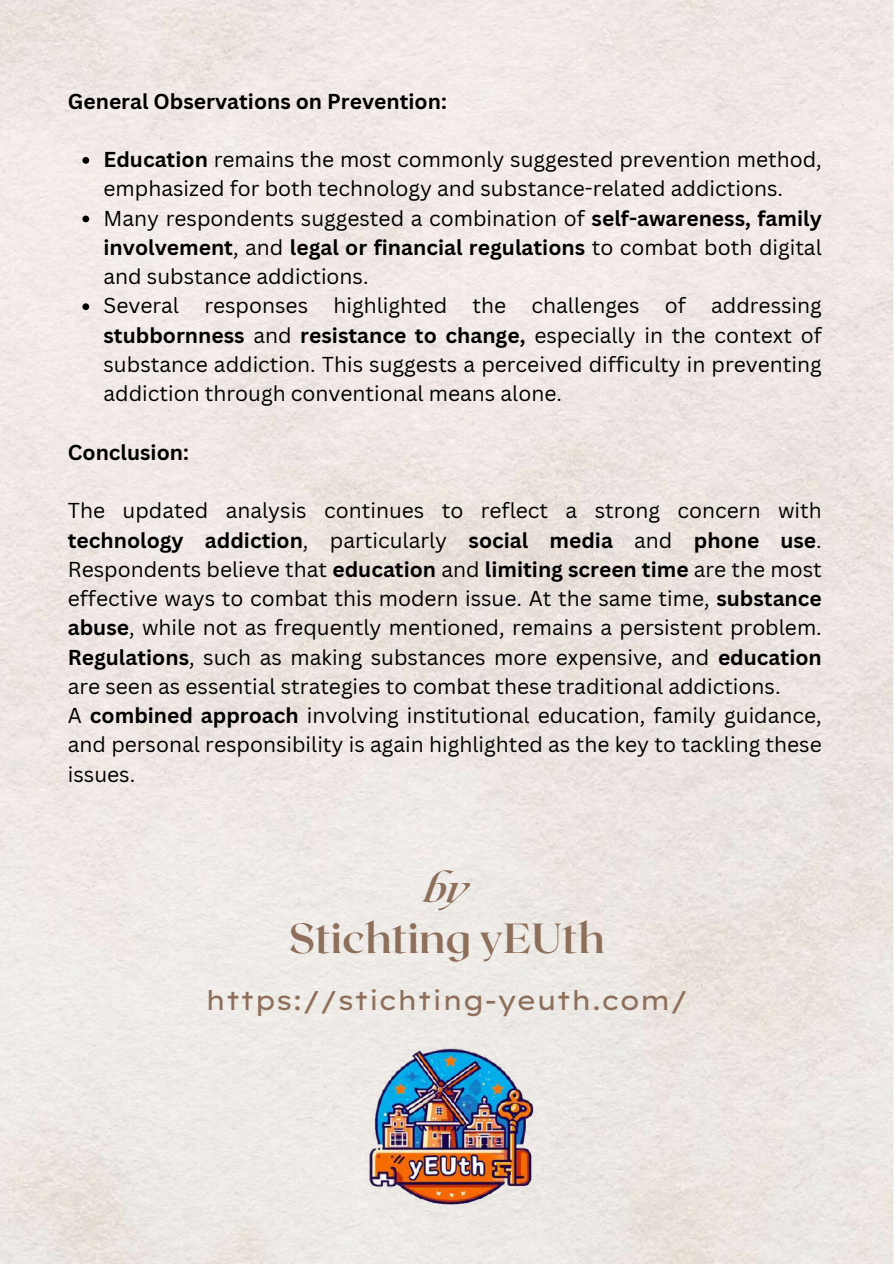
<style>
.page{position:relative;width:894px;height:1264px;background:#fff}
.page>*{position:absolute;margin:0;border:0;box-sizing:border-box;transform-origin:0 0}
.t1{font:700 42px "Roxborough CF";color:#8d6f5b}
.t2{font:italic 700 39px "Roxborough CF";color:#8d6f5b}
.t3{font:27px "Lexend Exa";color:#8d6f5b}
.t4{font:21px/29.2px "Canva Sans";color:#000}
.t5{font:700 21px "Canva Sans";color:#000}
.s1{font-weight:700}
</style>
<div class="page">
<svg style="left:82px;top:157px;width:7px;height:7px"></svg>
<svg style="left:82px;top:215px;width:7px;height:7px"></svg>
<svg style="left:82px;top:303px;width:7px;height:7px"></svg>
<img style="left:355px;top:1030px;width:192px;height:191px">
<p class="t5" style="left:68px;top:86px;width:380px">General Observations on Prevention:</p>
<p class="t4" style="left:103px;top:144px;width:719px"><span class="s1">Education</span> remains the most commonly suggested prevention method, emphasized for both technology and substance-related addictions.<br>Many respondents suggested a combination of <span class="s1">self-awareness, family involvement</span>, and <span class="s1">legal or financial regulations</span> to combat both digital and substance addictions.<br>Several responses highlighted the challenges of addressing <span class="s1">stubbornness</span> and <span class="s1">resistance to change,</span> especially in the context of substance addiction. This suggests a perceived difficulty in preventing addiction through conventional means alone.</p>
<p class="t5" style="left:68px;top:437px;width:122px">Conclusion:</p>
<p class="t4" style="left:68px;top:495px;width:755px">The updated analysis continues to reflect a strong concern with <span class="s1">technology addiction</span>, particularly <span class="s1">social media</span> and <span class="s1">phone use</span>.<br>Respondents believe that <span class="s1">education</span> and <span class="s1">limiting screen time</span> are the most effective ways to combat this modern issue. At the same time, <span class="s1">substance abuse</span>, while not as frequently mentioned, remains a persistent problem.<br><span class="s1">Regulations</span>, such as making substances more expensive, and <span class="s1">education </span>are seen as essential strategies to combat these traditional addictions.<br>A <span class="s1">combined approach</span> involving institutional education, family guidance, and personal responsibility is again highlighted as the key to tackling these issues.</p>
<h2 class="t2" style="left:424px;top:863px;width:45px">by</h2>
<h1 class="t1" style="left:288px;top:910px;width:317px">Stichting yEUth</h1>
<p class="t3" style="left:205px;top:982px;width:483px">https://stichting-yeuth.com/</p>
</div>
